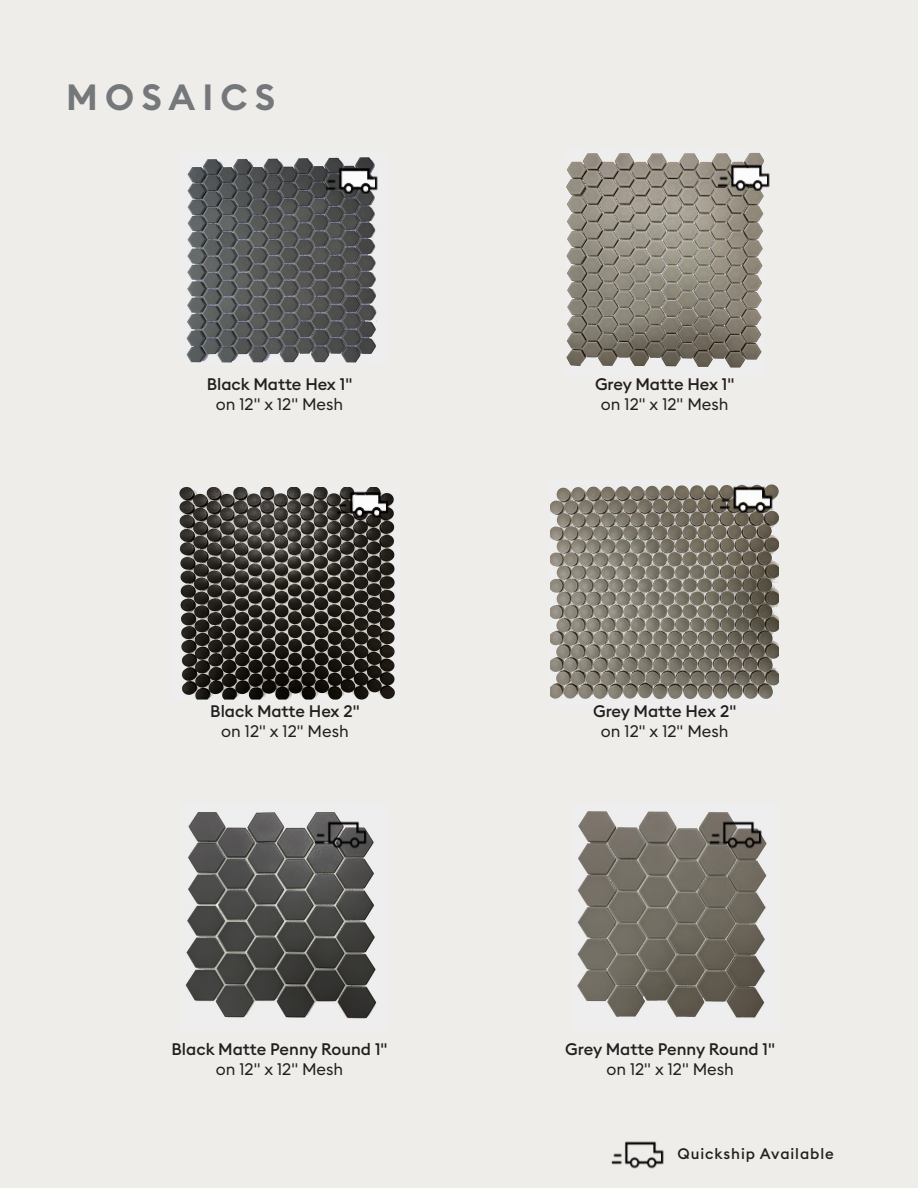
<style>
.page{position:relative;width:918px;height:1188px;background:#efedea}
.page>*{position:absolute;margin:0;border:0;box-sizing:border-box;transform-origin:0 0}
.t1{font:600 36px "Euclid Square";letter-spacing:.2em;color:#75787a}
.t2{font:500 16.5px "Euclid Square";letter-spacing:-.005em;color:#231f20}
.t3{font:16.5px "Euclid Square";color:#231f20}
.t4{font:500 15px "Euclid Square";letter-spacing:.06em;color:#231f20}
</style>
<div class="page">
<img style="left:186px;top:158px;width:191px;height:205px">
<img style="left:179px;top:487px;width:216px;height:213px">
<img style="left:566px;top:153px;width:197px;height:215px">
<img style="left:551px;top:485px;width:228px;height:214px">
<img style="left:185px;top:812px;width:192px;height:207px">
<img style="left:577px;top:811px;width:190px;height:207px">
<img style="left:611px;top:1141px;width:53px;height:28px">
<img style="left:706px;top:812px;width:57px;height:41px">
<img style="left:311px;top:812px;width:57px;height:41px">
<img style="left:716px;top:484px;width:58px;height:34px">
<img style="left:714px;top:155px;width:56px;height:41px">
<img style="left:333px;top:487px;width:57px;height:36px">
<img style="left:322px;top:157px;width:56px;height:41px">
<p class="t1" style="left:66px;top:74px;width:211px">MOSAICS</p>
<p class="t2" style="left:207px;top:374px;width:147px">Black Matte Hex 1"</p>
<p class="t3" style="left:216px;top:394px;width:129px">on 12" x 12" Mesh</p>
<p class="t2" style="left:595px;top:374px;width:141px">Grey Matte Hex 1"</p>
<p class="t3" style="left:601px;top:394px;width:129px">on 12" x 12" Mesh</p>
<p class="t2" style="left:210px;top:701px;width:151px">Black Matte Hex 2"</p>
<p class="t3" style="left:221px;top:720px;width:129px">on 12" x 12" Mesh</p>
<p class="t2" style="left:593px;top:701px;width:145px">Grey Matte Hex 2"</p>
<p class="t3" style="left:601px;top:720px;width:129px">on 12" x 12" Mesh</p>
<p class="t2" style="left:172px;top:1039px;width:217px">Black Matte Penny Round 1"</p>
<p class="t3" style="left:216px;top:1058px;width:129px">on 12" x 12" Mesh</p>
<p class="t2" style="left:565px;top:1039px;width:211px">Grey Matte Penny Round 1"</p>
<p class="t3" style="left:606px;top:1058px;width:129px">on 12" x 12" Mesh</p>
<p class="t4" style="left:678px;top:1144px;width:158px">Quickship Available</p>
</div>
